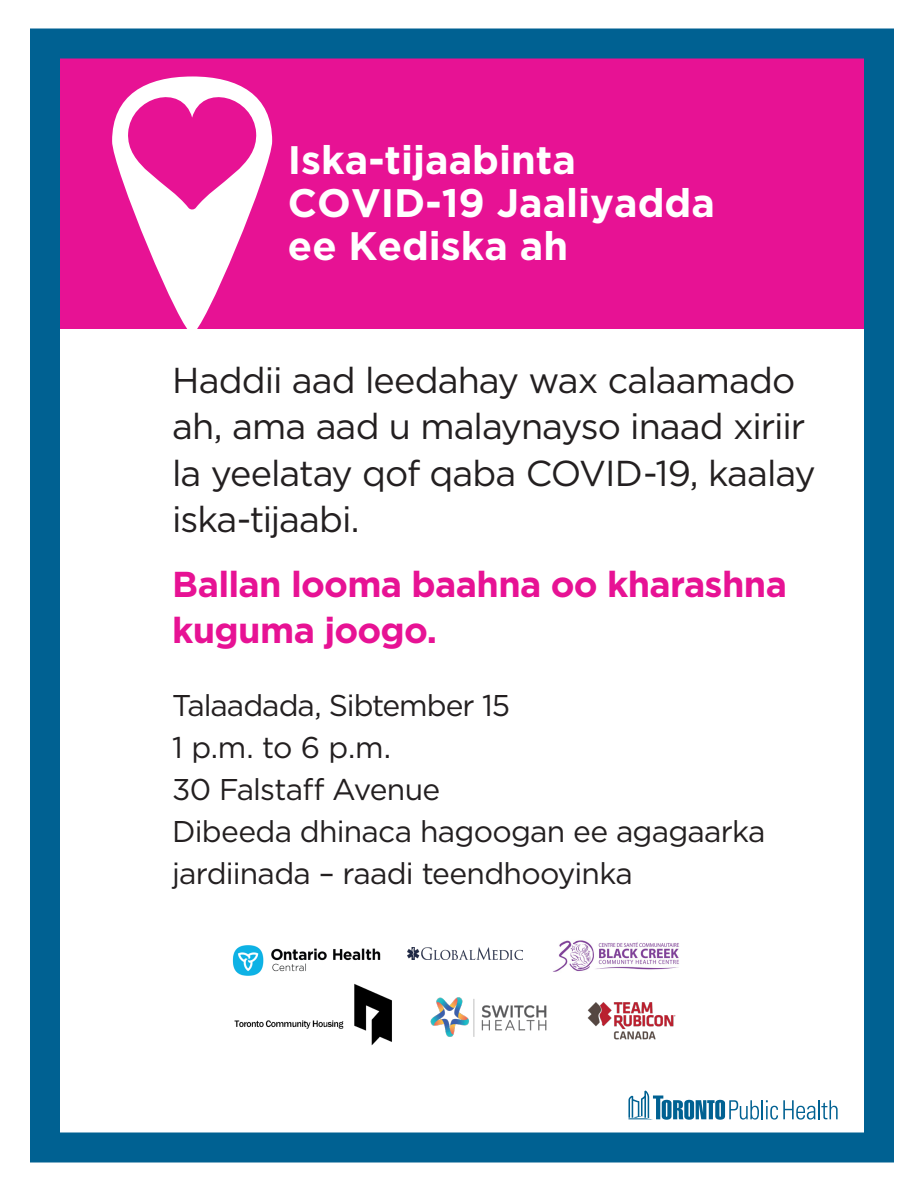
<style>
.page{position:relative;width:918px;height:1188px;background:#fff}
.page>*{position:absolute;margin:0;border:0;box-sizing:border-box;transform-origin:0 0}
.t1{font:700 39.75px/43px "Gotham";color:#fff}
.t2{font:36px/46.5px "Gotham";letter-spacing:-.025em;color:#231f20}
.t3{font:700 36px/46.5px "Gotham";letter-spacing:-.02em;color:#e71294}
.t4{font:30px/42px "Gotham";letter-spacing:-.025em;color:#231f20}
</style>
<div class="page">
<div style="left:30px;top:45px;width:864px;height:284px;background:#e71294"></div>
<div style="left:30px;top:28px;width:864px;height:1134px;border:30px solid #006192"></div>
<svg style="left:112px;top:76px;width:160px;height:253px"></svg>
<img style="left:553px;top:940px;width:126px;height:32px">
<img style="left:232px;top:945px;width:149px;height:31px">
<img style="left:408px;top:948px;width:114px;height:12px">
<img style="left:587px;top:1002px;width:89px;height:38px">
<img style="left:430px;top:997px;width:117px;height:40px">
<img style="left:234px;top:983px;width:158px;height:63px">
<svg style="left:628px;top:1091px;width:210px;height:29px"></svg>
<p class="t1" style="left:288px;top:140px;width:429px">Iska-tijaabinta<br>COVID-19 Jaaliyadda ee Kediska ah</p>
<p class="t2" style="left:172px;top:356px;width:645px">Haddii aad leedahay wax calaamado ah, ama aad u malaynayso inaad xiriir la yeelatay qof qaba COVID-19, kaalay iska-tijaabi.</p>
<p class="t3" style="left:172px;top:562px;width:616px">Ballan looma baahna oo kharashna kuguma joogo.</p>
<p class="t4" style="left:172px;top:684px;width:340px">Talaadada, Sibtember 15</p>
<p class="t4" style="left:172px;top:726px;width:220px">1 p.m. to 6 p.m.</p>
<p class="t4" style="left:172px;top:768px;width:595px">30 Falstaff Avenue<br>Dibeeda dhinaca hagoogan ee agagaarka jardiinada – raadi teendhooyinka</p>
</div>
